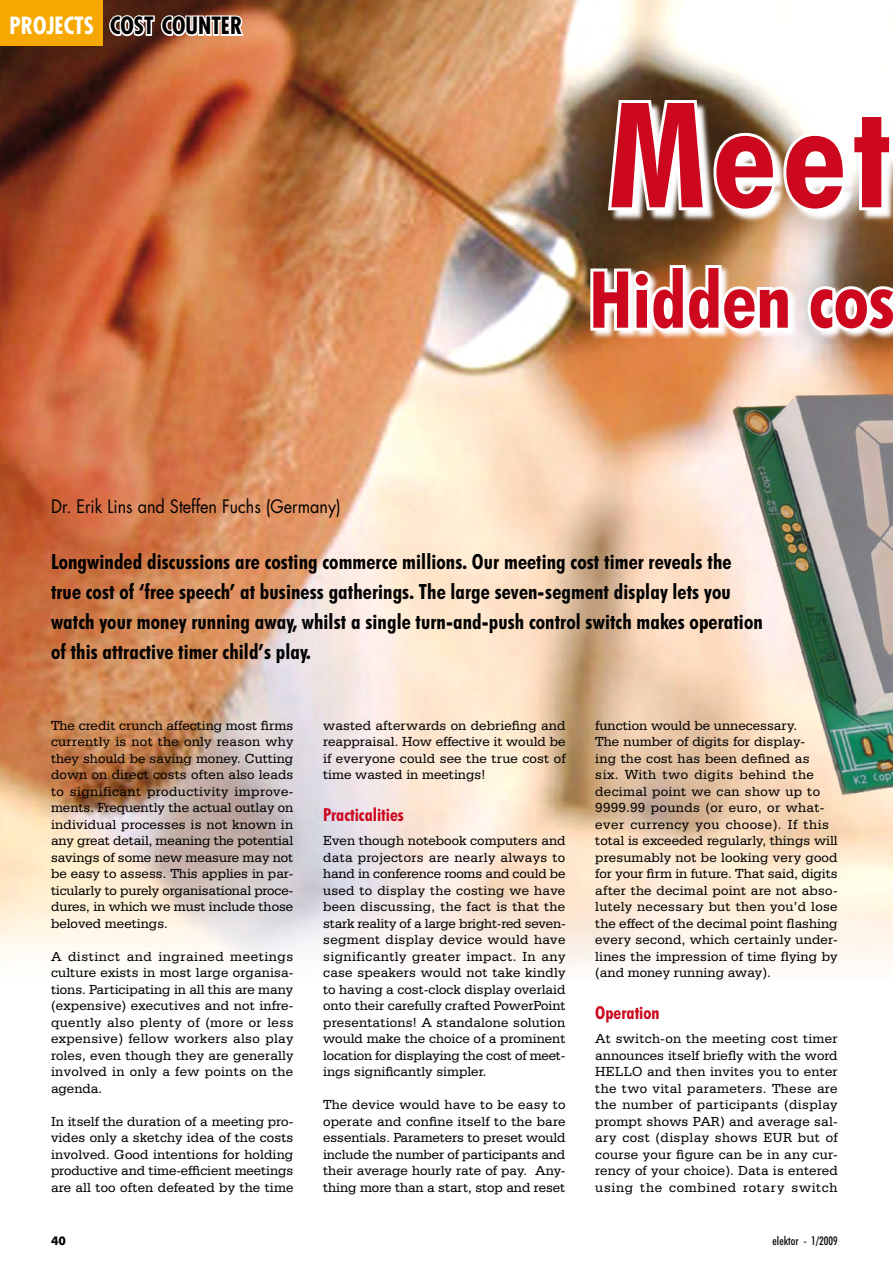
<style>
.page{position:relative;width:893px;height:1263px;background:#fff}
.page>*{position:absolute;margin:0;border:0;box-sizing:border-box;transform-origin:0 0}
.t1{font:700 condensed 146.25px "Futura BT";color:#cc071e}
.t2{font:700 condensed 78.75px "Futura BT";color:#cc071e}
.t3{font:700 condensed 23.1px "Futura";color:#000}
.t4{font:700 condensed 21px/30px "Futura BT";letter-spacing:.005em;color:#000}
.t5{font:18px "Futura";color:#000;scale:.9 1}
.t6{font:700 condensed 18px "Futura BT";color:#cc071e}
.t7{font:13.95px/16.5px "Serifa BT";letter-spacing:.01em;color:#000;text-align:justify}
.t8{font:500 condensed 12px "Futura BT";color:#000}
.t9{font:700 12px "Futura BT";color:#000}
.s1{color:#fff}
</style>
<div class="page">
<img style="left:0;top:0;width:893px;height:973px">
<img style="left:716px;top:364px;width:177px;height:445px">
<div style="left:0;top:0;width:103px;height:46px;background:#f6a800"></div>
<svg style="left:108px;top:8px;width:138px;height:35px"></svg>
<svg style="left:605px;top:41px;width:288px;height:211px"></svg>
<svg style="left:589px;top:264px;width:304px;height:91px"></svg>
<svg style="left:587px;top:262px;width:207px;height:72px"></svg>
<svg style="left:805px;top:273px;width:88px;height:61px"></svg>
<h3 class="t3" style="left:10px;top:11px;width:234px"><span class="s1">PROJECTS</span> COST COUNTER</h3>
<h1 class="t1" style="left:608px;top:66px;width:284px">Meet</h1>
<h2 class="t2" style="left:589px;top:252px;width:308px">Hidden cos</h2>
<p class="t5" style="left:51px;top:494px;width:324px">Dr. Erik Lins and Steffen Fuchs (Germany)</p>
<p class="t4" style="left:51px;top:547px;width:713px">Longwinded discussions are costing commerce millions. Our meeting cost timer reveals the true cost of ‘free speech’ at business gatherings. The large seven-segment display lets you watch your money running away, whilst a single turn-and-push control switch makes operation of this attractive timer child’s play.</p>
<p class="t7" style="left:51px;top:716px;width:244px">The credit crunch affecting most firms currently is not the only reason why they should be saving money. Cutting down on direct costs often also leads to significant productivity improve&shy;ments. Frequently the actual outlay on individual processes is not known in any great detail, meaning the potential savings of some new measure may not be easy to assess. This applies in par&shy;ticularly to purely organisational proce&shy;dures, in which we must include those beloved meetings.</p>
<p class="t7" style="left:51px;top:947px;width:244px">A distinct and ingrained meetings culture exists in most large organisa&shy;tions. Participating in all this are many (expensive) executives and not infre&shy;quently also plenty of (more or less expensive) fellow workers also play roles, even though they are generally involved in only a few points on the agenda.</p>
<p class="t7" style="left:51px;top:1112px;width:244px">In itself the duration of a meeting pro&shy;vides only a sketchy idea of the costs involved. Good intentions for holding productive and time-efficient meetings are all too often defeated by the time</p>
<p class="t7" style="left:323px;top:716px;width:244px">wasted afterwards on debriefing and reappraisal. How effective it would be if everyone could see the true cost of time wasted in meetings!</p>
<p class="t6" style="left:323px;top:804px;width:82px">Practicalities</p>
<p class="t7" style="left:323px;top:832px;width:244px">Even though notebook computers and data projectors are nearly always to hand in conference rooms and could be used to display the costing we have been discussing, the fact is that the stark reality of a large bright-red seven&shy;segment display device would have significantly greater impact. In any case speakers would not take kindly to having a cost-clock display overlaid onto their carefully crafted PowerPoint presentations! A standalone solution would make the choice of a prominent location for displaying the cost of meet&shy;ings significantly simpler.</p>
<p class="t7" style="left:323px;top:1096px;width:244px">The device would have to be easy to operate and confine itself to the bare essentials. Parameters to preset would include the number of participants and their average hourly rate of pay. Any&shy;thing more than a start, stop and reset</p>
<p class="t7" style="left:595px;top:716px;width:244px;text-align:left">function would be unnecessary.<br>The number of digits for display-<br>ing the cost has been defined as<br>six. With two digits behind the decimal point we can show up to 9999.99 pounds (or euro, or what&shy;ever currency you choose). If this total is exceeded regularly, things will presumably not be looking very good for your firm in future. That said, digits after the decimal point are not abso&shy;lutely necessary but then you’d lose the effect of the decimal point flashing every second, which certainly under&shy;lines the impression of time flying by (and money running away).</p>
<p class="t6" style="left:595px;top:1002px;width:66px">Operation</p>
<p class="t7" style="left:595px;top:1030px;width:244px">At switch-on the meeting cost timer announces itself briefly with the word HELLO and then invites you to enter the two vital parameters. These are the number of participants (display prompt shows PAR) and average sal&shy;ary cost (display shows EUR but of course your figure can be in any cur&shy;rency of your choice). Data is entered using the combined rotary switch</p>
<p class="t9" style="left:51px;top:1233px;width:16px">40</p>
<p class="t8" style="left:773px;top:1233px;width:67px">elektor - 1/2009</p>
</div>
